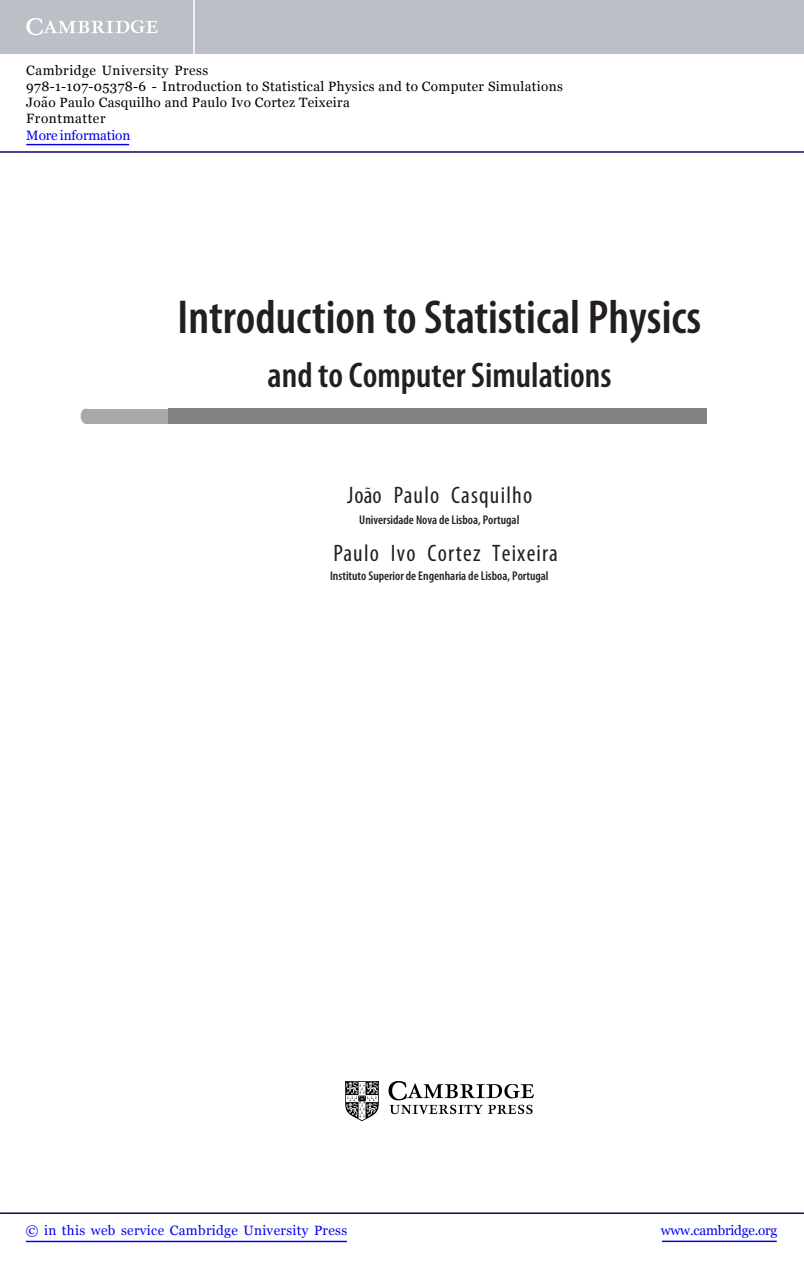
<style>
.page{position:relative;width:804px;height:1264px;background:#fff}
.page>*{position:absolute;margin:0;border:0;box-sizing:border-box;transform-origin:0 0}
.t1{font:600 condensed 47.85px "Myriad Pro";color:#231f20}
.t2{font:600 condensed 35.85px "Myriad Pro";color:#231f20}
.t3{font:condensed 23.85px "Myriad Pro";letter-spacing:.05em;color:#231f20}
.t4{font:13.5px/16.2px "Georgia";letter-spacing:.025em;color:#000}
.t5{font:13.5px "Georgia";letter-spacing:.025em;color:#0000f1}
.t6{font:13.5px "Georgia";letter-spacing:-.015em;color:#0000f1}
.t7{font:13.5px "Georgia";letter-spacing:-.01em;color:#0000f1}
.t8{font:600 condensed 12.75px "Myriad Pro";color:#231f20}
</style>
<div class="page">
<div style="left:85px;top:409px;width:84px;height:15px;background:#a8a9ad"></div>
<div style="left:81px;top:408px;width:9px;height:15px;background:#a8a9ad;border-radius:50%"></div>
<img style="left:346px;top:1081px;width:188px;height:40px">
<div style="left:0;top:0;width:804px;height:54px;background:#bac0c6"></div>
<svg style="left:26px;top:18px;width:132px;height:17px"></svg>
<hr style="left:193px;top:0;width:2px;height:54px;background:#fff">
<hr style="left:0;top:151px;width:804px;height:2px;background:#150666">
<hr style="left:662px;top:1240px;width:114px;height:2px;background:#0000f1">
<hr style="left:0;top:1212px;width:804px;height:1px;background:#150666">
<hr style="left:26px;top:1240px;width:321px;height:2px;background:#0000f1">
<hr style="left:26px;top:144px;width:103px;height:1px;background:#0000f1">
<p class="t4" style="left:26px;top:62px;width:538px">Cambridge University Press<br>978-1-107-05378-6 - Introduction to Statistical Physics and to Computer Simulations Joao Paulo Casquilho and Paulo Ivo Cortez Teixeira<br>Frontmatter</p>
<p class="t7" style="left:26px;top:127px;width:105px">More information</p>
<p class="t4" style="left:41px;top:94px;width:8px">˜</p>
<h1 class="t1" style="left:177px;top:299px;width:525px">Introduction to Statistical Physics</h1>
<h2 class="t2" style="left:267px;top:362px;width:345px">and to Computer Simulations</h2>
<h3 class="t3" style="left:347px;top:486px;width:187px">Jo<sup>˜</sup>ao Paulo Casquilho</h3>
<p class="t8" style="left:359px;top:515px;width:162px">Universidade Nova de Lisboa, Portugal</p>
<h3 class="t3" style="left:333px;top:544px;width:226px">Paulo Ivo Cortez Teixeira</h3>
<p class="t8" style="left:330px;top:571px;width:220px">Instituto Superior de Engenharia de Lisboa, Portugal</p>
<p class="t5" style="left:26px;top:1222px;width:323px">© in this web service Cambridge University Press</p>
<p class="t6" style="left:661px;top:1222px;width:118px">www.cambridge.org</p>
</div>
